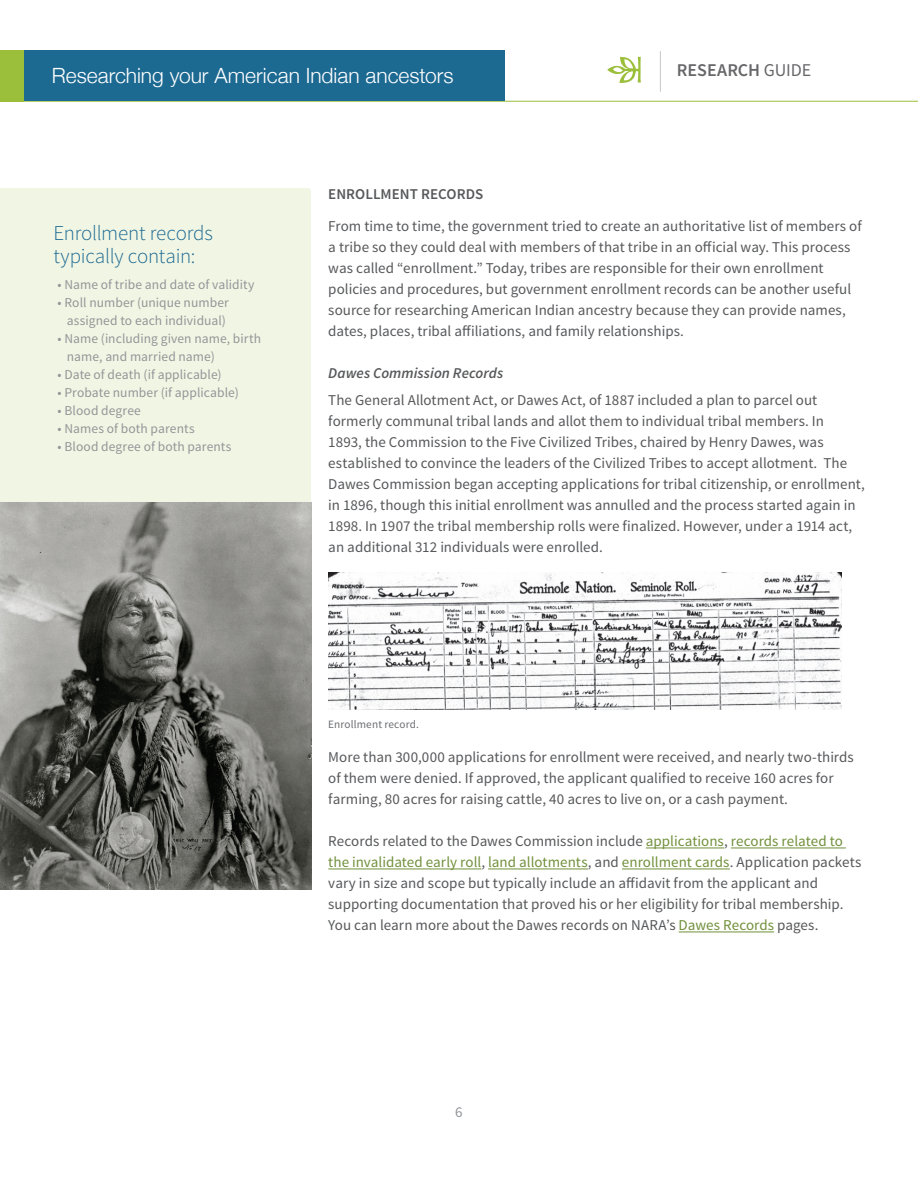
<style>
.page{position:relative;width:918px;height:1188px;background:#fff}
.page>*{position:absolute;margin:0;border:0;box-sizing:border-box;transform-origin:0 0}
.t1{font:300 21px "Helvetica Neue";color:#fff}
.t2{font:300 21px/22.5px "Source Sans Pro";letter-spacing:-.01em;color:#1c6992}
.t3{font:600 18px "Source Sans Pro";color:#67676a}
.t4{font:15px/21px "Source Sans Pro";color:#57585a}
.t5{font:italic 600 15px "Source Sans Pro";letter-spacing:.005em;color:#57585a}
.t6{font:600 15px "Source Sans Pro";color:#57585a}
.t7{font:15px "Source Sans Pro";color:#939598}
.t8{font:13.5px/18px "Source Sans Pro";letter-spacing:.005em;color:#939598;text-align:center}
.t9{font:11.25px "Source Sans Pro";letter-spacing:.015em;color:#6c6d70}
.s1{font-weight:400}
.s2{color:#71903b}
</style>
<div class="page">
<hr style="left:660px;top:51px;width:1px;height:40px;background:#c7c8ca">
<svg style="left:607px;top:57px;width:34px;height:26px"></svg>
<hr style="left:0;top:101px;width:918px;height:1px;background:#9cbf3b">
<div style="left:0;top:51px;width:504px;height:50px;background:#1c6992"></div>
<div style="left:0;top:188px;width:311px;height:314px;background:#f1f6e4"></div>
<div style="left:0;top:51px;width:23px;height:51px;background:#9cbf3b"></div>
<hr style="left:646px;top:848px;width:78px;height:1px;background:#71903b">
<hr style="left:731px;top:848px;width:115px;height:1px;background:#71903b">
<hr style="left:328px;top:869px;width:153px;height:1px;background:#71903b">
<hr style="left:488px;top:869px;width:100px;height:1px;background:#71903b">
<hr style="left:622px;top:869px;width:108px;height:1px;background:#71903b">
<hr style="left:679px;top:932px;width:95px;height:1px;background:#71903b">
<img style="left:328px;top:572px;width:513px;height:137px">
<img style="left:0;top:502px;width:311px;height:388px">
<h1 class="t1" style="left:52px;top:58px;width:403px">Researching your American Indian ancestors</h1>
<p class="t3" style="left:677px;top:59px;width:136px">RESEARCH <span class="s1">GUIDE</span></p>
<h1 class="t2" style="left:53px;top:222px;width:161px">Enrollment records typically contain:</h1>
<p class="t8" style="left:58px;top:276px;width:198px">• Name of tribe and date of validity</p>
<p class="t8" style="left:58px;top:294px;width:173px">• Roll number (unique number assigned to each individual)</p>
<p class="t8" style="left:67px;top:330px;width:196px;text-align:left;text-indent:-9px">• Name (including given name, birth name, and married name)</p>
<p class="t8" style="left:58px;top:366px;width:165px">• Date of death (if applicable)</p>
<p class="t8" style="left:58px;top:384px;width:183px">• Probate number (if applicable)</p>
<p class="t8" style="left:58px;top:402px;width:85px">• Blood degree</p>
<p class="t8" style="left:58px;top:420px;width:139px">• Names of both parents</p>
<p class="t8" style="left:58px;top:438px;width:175px">• Blood degree of both parents</p>
<p class="t6" style="left:328px;top:185px;width:157px">ENROLLMENT RECORDS</p>
<p class="t4" style="left:328px;top:216px;width:535px">From time to time, the government tried to create an authoritative list of members of a tribe so they could deal with members of that tribe in an official way. This process was called “enrollment.” Today, tribes are responsible for their own enrollment policies and procedures, but government enrollment records can be another useful source for researching American Indian ancestry because they can provide names, dates, places, tribal affiliations, and family relationships.</p>
<p class="t5" style="left:328px;top:364px;width:176px">Dawes Commission Records</p>
<p class="t4" style="left:328px;top:390px;width:538px">The General Allotment Act, or Dawes Act, of 1887 included a plan to parcel out formerly communal tribal lands and allot them to individual tribal members. In<br>1893, the Commission to the Five Civilized Tribes, chaired by Henry Dawes, was established to convince the leaders of the Civilized Tribes to accept allotment. The Dawes Commission began accepting applications for tribal citizenship, or enrollment, in 1896, though this initial enrollment was annulled and the process started again in 1898. In 1907 the tribal membership rolls were finalized. However, under a 1914 act, an additional 312 individuals were enrolled.</p>
<p class="t9" style="left:328px;top:717px;width:92px">Enrollment record.</p>
<p class="t4" style="left:328px;top:747px;width:527px">More than 300,000 applications for enrollment were received, and nearly two-thirds of them were denied. If approved, the applicant qualified to receive 160 acres for farming, 80 acres for raising cattle, 40 acres to live on, or a cash payment.</p>
<p class="t4" style="left:328px;top:831px;width:535px">Records related to the Dawes Commission include <span class="s2">applications</span>, <span class="s2">records related to the invalidated early roll</span>, <span class="s2">land allotments</span>, and <span class="s2">enrollment cards</span>. Application packets vary in size and scope but typically include an affidavit from the applicant and supporting documentation that proved his or her eligibility for tribal membership.<br>You can learn more about the Dawes records on NARA’s <span class="s2">Dawes Records</span> pages.</p>
<p class="t7" style="left:455px;top:1103px;width:9px">6</p>
</div>
